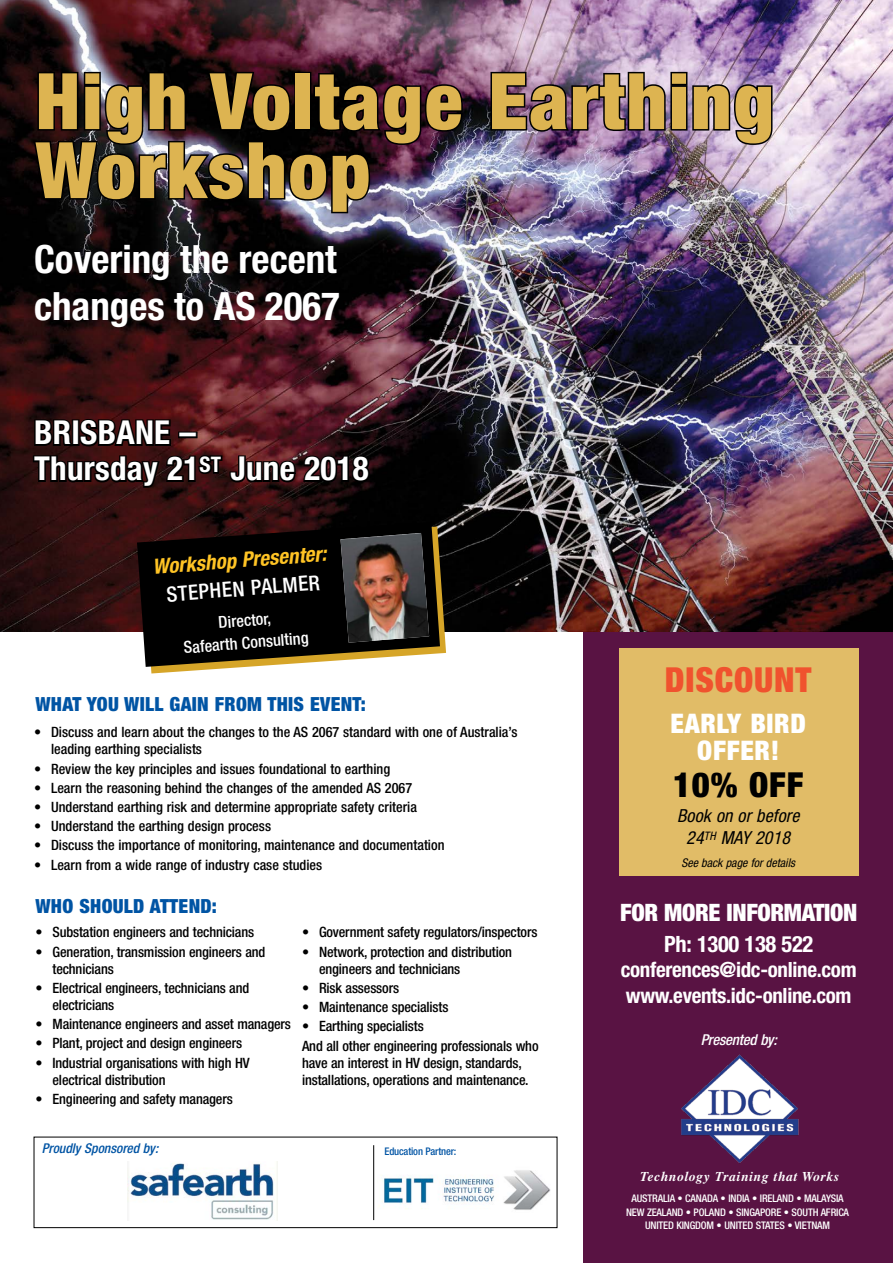
<style>
.page{position:relative;width:893px;height:1263px;background:#fff}
.page>*{position:absolute;margin:0;border:0;box-sizing:border-box;transform-origin:0 0}
.t1{font:900 condensed 78px/69px "Helvetica Neue";letter-spacing:.025em;color:#ddb451}
.t2{font:700 condensed 39px/46.8px "Helvetica Neue";color:#fff}
.t3{font:900 condensed 34.5px "Helvetica Neue";letter-spacing:.025em;color:#f0522e}
.t4{font:900 condensed 34.5px "Helvetica Neue";color:#000}
.t5{font:700 condensed 33px/36px "Helvetica Neue";letter-spacing:.01em;color:#fff}
.t6{font:900 condensed 27px/27px "Helvetica Neue";letter-spacing:.025em;color:#fff}
.t7{font:900 condensed 24px "Helvetica Neue";letter-spacing:-.015em;color:#fff}
.t8{font:700 condensed 22.5px "Helvetica Neue";letter-spacing:-.015em;color:#fff}
.t9{font:700 condensed 21px/25.2px "Helvetica Neue";letter-spacing:-.015em;color:#fff}
.t10{font:italic 700 condensed 21px "Helvetica Neue";color:#ffc425}
.t11{font:500 condensed 21px "Helvetica Neue";color:#fff}
.t12{font:900 condensed 19.5px "Helvetica Neue";letter-spacing:.015em;color:#0054a4}
.t13{font:italic condensed 18px/21.6px "Helvetica Neue";letter-spacing:.01em;color:#000;text-align:center}
.t14{font:500 condensed 16.5px/22.2px "Helvetica Neue";color:#fff;text-align:center}
.t15{font:italic 500 condensed 15px "Helvetica Neue";letter-spacing:-.015em;color:#fff}
.t16{font:500 condensed 14.25px/17.1px "Helvetica Neue";letter-spacing:-.01em;color:#000}
.t17{font:italic 700 13.5px "Times";letter-spacing:.05em;color:#fff}
.t18{font:italic 500 condensed 13.5px "Helvetica Neue";color:#0054a4}
.t19{font:italic condensed 12px "Helvetica Neue";color:#000}
.t20{font:500 condensed 10.5px/13.5px "Helvetica Neue";letter-spacing:-.015em;color:#fff}
.t21{font:500 condensed 10.5px "Helvetica Neue";letter-spacing:-.015em;color:#0054a4}
</style>
<div class="page">
<div style="left:584px;top:631px;width:309px;height:632px;background:#591343"></div>
<div style="left:619px;top:648px;width:240px;height:228px;background:#e1bc67"></div>
<img style="left:0;top:0;width:893px;height:631px">
<img style="left:681px;top:1054px;width:118px;height:109px">
<div style="left:34px;top:1137px;width:523px;height:91px;border:1px solid #000"></div>
<img style="left:379px;top:1170px;width:172px;height:40px">
<svg style="left:31px;top:230px;width:415px;height:443px;background:#351e1e"></svg>
<img style="left:489px;top:70px;width:285px;height:76px">
<img style="left:32px;top:70px;width:432px;height:145px">
<img style="left:128px;top:1163px;width:147px;height:57px">
<hr style="left:373px;top:1145px;width:1px;height:75px;background:#000">
<h1 class="t1" style="left:36px;top:66px;width:740px">HIGH VOLTAGE EARTHING<br>WORKSHOP</h1>
<h2 class="t2" style="left:34px;top:236px;width:307px">Covering the recent changes to AS 2067</h2>
<h3 class="t5" style="left:34px;top:414px;width:336px">BRISBANE –<br>Thursday 21<sup>ST</sup> June 2018</h3>
<h3 class="t10" style="left:152px;top:553px;width:176px;rotate:-4deg">Workshop Presenter:</h3>
<h3 class="t11" style="left:166px;top:581px;width:155px;rotate:-4deg">STEP HEN P ALM ER</h3>
<p class="t14" style="left:182px;top:613px;width:127px;rotate:-4deg">Director,<br>Safearth Consulting</p>
<h3 class="t12" style="left:36px;top:692px;width:156px">WHAT YOU WILL GAIN</h3>
<h3 class="t12" style="left:215px;top:692px;width:13px">FROM</h3>
<h3 class="t12" style="left:267px;top:692px;width:100px">THIS EVENT:</h3>
<p class="t16" style="left:51px;top:723px;width:468px;text-indent:-17px">• Discuss and learn about the changes to the AS 2067 standard with one of Australia’s leading earthing specialists</p>
<p class="t16" style="left:34px;top:760px;width:358px">• Review the key principles and issues foundational to earthing</p>
<p class="t16" style="left:34px;top:779px;width:380px">• Learn the reasoning behind the changes of the amended AS 2067</p>
<p class="t16" style="left:34px;top:798px;width:385px">• Understand earthing risk and determine appropriate safety criteria</p>
<p class="t16" style="left:34px;top:817px;width:239px">• Understand the earthing design process</p>
<p class="t16" style="left:34px;top:837px;width:412px">• Discuss the importance of monitoring, maintenance and documentation</p>
<p class="t16" style="left:34px;top:856px;width:290px">• Learn from a wide range of industry case studies</p>
<h3 class="t12" style="left:36px;top:894px;width:183px">WHO SHOULD ATTEND:</h3>
<p class="t16" style="left:36px;top:923px;width:220px">• Substation engineers and technicians</p>
<p class="t16" style="left:53px;top:943px;width:214px;text-indent:-17px">• Generation, transmission engineers and technicians</p>
<p class="t16" style="left:53px;top:979px;width:198px;text-indent:-17px">• Electrical engineers, technicians and electricians</p>
<p class="t16" style="left:36px;top:1015px;width:257px">• Maintenance engineers and asset managers</p>
<p class="t16" style="left:36px;top:1035px;width:208px">• Plant, project and design engineers</p>
<p class="t16" style="left:53px;top:1054px;width:195px;text-indent:-17px">• Industrial organisations with high HV electrical distribution</p>
<p class="t16" style="left:36px;top:1090px;width:199px">• Engineering and safety managers</p>
<p class="t16" style="left:302px;top:923px;width:237px">• Government safety regulators/inspectors</p>
<p class="t16" style="left:319px;top:943px;width:194px;text-indent:-17px">• Network, protection and distribution engineers and technicians</p>
<p class="t16" style="left:302px;top:979px;width:99px">• Risk assessors</p>
<p class="t16" style="left:302px;top:998px;width:148px">• Maintenance specialists</p>
<p class="t16" style="left:302px;top:1016px;width:238px;line-height:19.2px">• Earthing specialists<br>And all other engineering professionals who</p>
<p class="t16" style="left:302px;top:1054px;width:228px">have an interest in HV design, standards, installations, operations and maintenance.</p>
<p class="t18" style="left:42px;top:1140px;width:118px">Proudly Sponsored by:</p>
<p class="t21" style="left:384px;top:1145px;width:74px">Education Partner:</p>
<h3 class="t3" style="left:665px;top:658px;width:148px">DISCOUNT</h3>
<h3 class="t6" style="left:697px;top:709px;width:110px;text-indent:-27px">EARLY BIRD<br>OFFER</h3>
<h3 class="t6" style="left:771px;top:736px;width:10px">!</h3>
<h3 class="t4" style="left:673px;top:763px;width:114px">10% OFF</h3>
<p class="t13" style="left:677px;top:805px;width:124px">Book on or before<br>24<sup>th</sup> MAY 2018</p>
<p class="t19" style="left:681px;top:856px;width:115px">See back page for details</p>
<h3 class="t7" style="left:620px;top:897px;width:239px">FOR MORE INFORMATION</h3>
<h3 class="t8" style="left:664px;top:930px;width:151px">Ph: 1300 138 522</h3>
<h3 class="t9" style="left:621px;top:957px;width:237px">conferences@idc-online.com www.events.idc-online.com</h3>
<p class="t15" style="left:701px;top:1030px;width:78px">Presented by:</p>
<p class="t17" style="left:640px;top:1169px;width:201px">Technology Training that Works</p>
<p class="t20" style="left:626px;top:1192px;width:210px;text-indent:5px">AUSTRALIA • CANADA • INDIA • IRELAND • malaysia<br>NEW ZEALAND • poland</p>
<p class="t20" style="left:645px;top:1205px;width:206px;text-indent:83px">• SINGAPORE • SOUTH AFRICA<br>UNITED KINGDOM • UNITED STATES • vietna</p>
<p class="t20" style="left:822px;top:1219px;width:9px">m</p>
</div>
